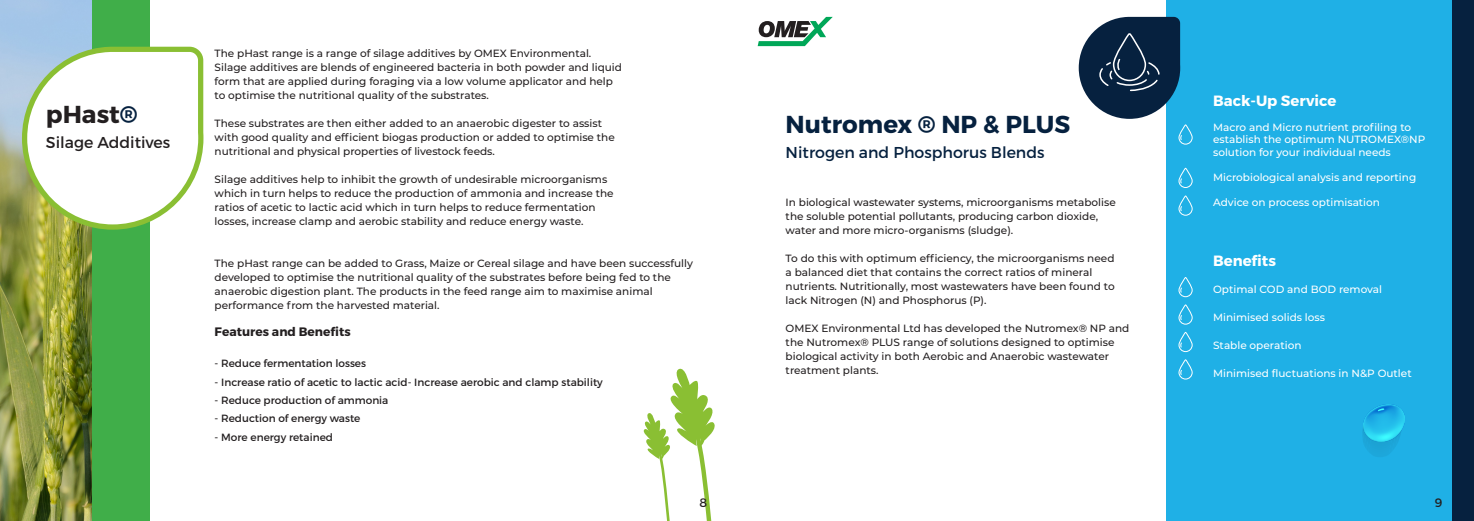
<style>
.page{position:relative;width:1474px;height:521px;background:#fff}
.page>*{position:absolute;margin:0;border:0;box-sizing:border-box;transform-origin:0 0}
.t1{font:700 24.5px "Montserrat";color:#06213f}
.t2{font:700 24.5px "Montserrat";color:#231f20}
.t3{font:15.75px "Montserrat";color:#06213f}
.t4{font:15.75px "Montserrat";color:#231f20}
.t5{font:700 14.88px "Montserrat";color:#fff}
.t6{font:700 12.25px "Montserrat";color:#231f20}
.t7{font:12.25px "Montserrat";color:#231f20}
.t8{font:500 10.5px/14px "Montserrat";color:#231f20}
.t9{font:500 10.5px/12.6px "Montserrat";color:#fff}
.t10{font:10.5px "Montserrat";color:#231f20}
.s1{color:#06213f}
</style>
<div class="page">
<div style="left:92px;top:0;width:58px;height:521px;background:#40ae49"></div>
<img style="left:0;top:0;width:92px;height:521px">
<svg style="left:19px;top:44px;width:185px;height:188px"></svg>
<svg style="left:643px;top:368px;width:72px;height:153px"></svg>
<div style="left:1166px;top:0;width:307px;height:521px;background:#1fb0e6"></div>
<svg style="left:757px;top:17px;width:75px;height:29px"></svg>
<svg style="left:1178px;top:168px;width:14px;height:20px"></svg>
<svg style="left:1178px;top:195px;width:14px;height:21px"></svg>
<svg style="left:1178px;top:277px;width:14px;height:20px"></svg>
<svg style="left:1178px;top:304px;width:14px;height:21px"></svg>
<svg style="left:1178px;top:332px;width:14px;height:20px"></svg>
<svg style="left:1178px;top:359px;width:14px;height:21px"></svg>
<div style="left:1452px;top:0;width:21px;height:521px;background:#06213f"></div>
<img style="left:1363px;top:405px;width:41px;height:33px">
<img style="left:1370px;top:438px;width:18px;height:19px">
<img style="left:1367px;top:437px;width:3px;height:15px">
<img style="left:1388px;top:437px;width:3px;height:17px">
<img style="left:1365px;top:434px;width:3px;height:15px">
<img style="left:1363px;top:431px;width:3px;height:15px">
<img style="left:1391px;top:433px;width:4px;height:18px">
<svg style="left:1362px;top:424px;width:2px;height:16px"></svg>
<img style="left:1395px;top:428px;width:6px;height:18px">
<svg style="left:1386px;top:439px;width:6px;height:3px"></svg>
<svg style="left:1078px;top:17px;width:114px;height:128px"></svg>
<p class="t2" style="left:46px;top:99px;width:93px">pHast<span class="s1">®</span></p>
<p class="t4" style="left:46px;top:133px;width:126px">Silage Additives</p>
<p class="t8" style="left:215px;top:46px;width:409px">The pHast range is a range of silage additives by OMEX Environmental.<br>Silage additives are blends of engineered bacteria in both powder and liquid form that are applied during foraging via a low volume applicator and help to optimise the nutritional quality of the substrates.</p>
<p class="t8" style="left:215px;top:116px;width:402px">These substrates are then either added to an anaerobic digester to assist with good quality and efficient biogas production or added to optimise the nutritional and physical properties of livestock feeds.</p>
<p class="t8" style="left:215px;top:172px;width:400px">Silage additives help to inhibit the growth of undesirable microorganisms which in turn helps to reduce the production of ammonia and increase the ratios of acetic to lactic acid which in turn helps to reduce fermentation losses, increase clamp and aerobic stability and reduce energy waste.</p>
<p class="t8" style="left:215px;top:256px;width:480px">The pHast range can be added to Grass, Maize or Cereal silage and have been successfully developed to optimise the nutritional quality of the substrates before being fed to the anaerobic digestion plant. The products in the feed range aim to maximise animal performance from the harvested material.</p>
<p class="t6" style="left:215px;top:324px;width:137px">Features and Benefits</p>
<p class="t10" style="left:215px;top:357px;width:153px">- Reduce fermentation losses</p>
<p class="t10" style="left:215px;top:375px;width:390px">- Increase ratio of acetic to lactic acid- Increase aerobic and clamp stability</p>
<p class="t10" style="left:215px;top:394px;width:175px">- Reduce production of ammonia</p>
<p class="t10" style="left:215px;top:412px;width:147px">- Reduction of energy waste</p>
<p class="t10" style="left:215px;top:431px;width:120px">- More energy retained</p>
<p class="t1" style="left:785px;top:109px;width:286px">Nutromex ® NP &amp; PLUS</p>
<p class="t3" style="left:785px;top:143px;width:260px">Nitrogen and Phosphorus Blends</p>
<p class="t8" style="left:785px;top:195px;width:332px">In biological wastewater systems, microorganisms metabolise the soluble potential pollutants, producing carbon dioxide, water and more micro-organisms (sludge).</p>
<p class="t8" style="left:785px;top:251px;width:330px">To do this with optimum efficiency, the microorganisms need a balanced diet that contains the correct ratios of mineral nutrients. Nutritionally, most wastewaters have been found to lack Nitrogen (N) and Phosphorus (P).</p>
<p class="t8" style="left:785px;top:321px;width:345px">OMEX Environmental Ltd has developed the Nutromex® NP and the Nutromex® PLUS range of solutions designed to optimise biological activity in both Aerobic and Anaerobic wastewater treatment plants.</p>
<p class="t5" style="left:1213px;top:91px;width:125px">Back-Up Service</p>
<p class="t9" style="left:1213px;top:120px;width:214px">Macro and Micro nutrient profiling to establish the optimum NUTROMEX®NP solution for your individual needs</p>
<p class="t9" style="left:1213px;top:171px;width:205px">Microbiological analysis and reporting</p>
<p class="t9" style="left:1213px;top:196px;width:168px">Advice on process optimisation</p>
<p class="t5" style="left:1213px;top:252px;width:64px">Benefits</p>
<p class="t9" style="left:1213px;top:282px;width:170px">Optimal COD and BOD removal</p>
<p class="t9" style="left:1213px;top:310px;width:113px">Minimised solids loss</p>
<p class="t9" style="left:1213px;top:338px;width:90px">Stable operation</p>
<p class="t9" style="left:1213px;top:366px;width:200px">Minimised fluctuations in N&amp;P Outlet</p>
<p class="t7" style="left:699px;top:495px;width:9px">8</p>
<p class="t7" style="left:1434px;top:495px;width:9px">9</p>
</div>
